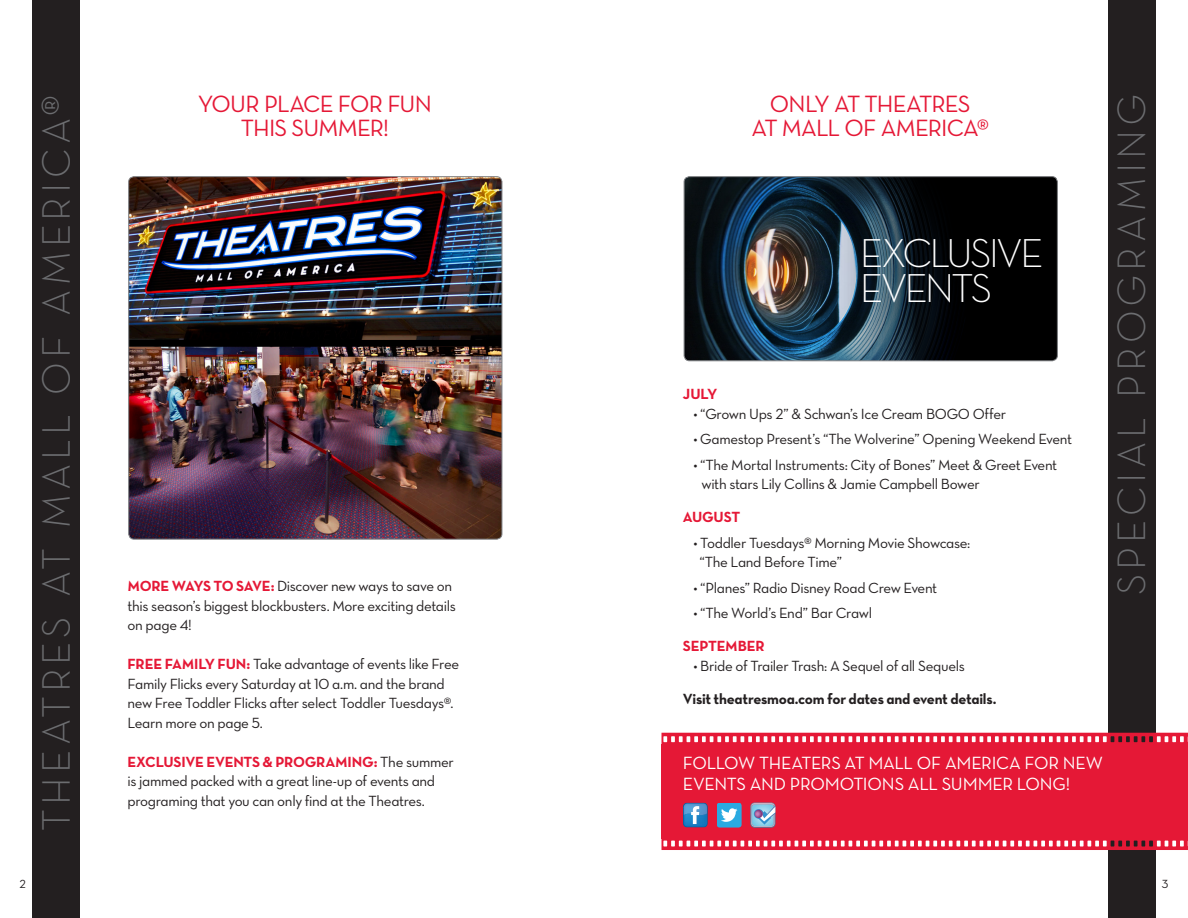
<style>
.page{position:relative;width:1188px;height:918px;background:#fff}
.page>*{position:absolute;margin:0;border:0;box-sizing:border-box;transform-origin:0 0}
.t1{font:41.1px "Neutra Text Light Alt";letter-spacing:-.07em;color:#fff}
.t2{font:40.35px "Neutra Text Light Alt";letter-spacing:.1em;color:#6c6d70}
.t3{font:24px "Neutra Text Book Alt";letter-spacing:-.035em;color:#e51836}
.t4{font:18px/21px "Neutra Text Book SC";letter-spacing:-.02em;color:#fff}
.t5{font:15px/19.5px "Neutra Text Book Alt";letter-spacing:-.025em;color:#231f20}
.t6{font:15px "Neutra Text Bold Alt";letter-spacing:-.02em;color:#231f20}
.t7{font:15px "Neutra Text Bold Alt";letter-spacing:-.015em;color:#e51836}
.t8{font:12px "Neutra Text Book Alt";color:#231f20}
.s1{font-family:"Neutra Text Bold Alt";color:#e51836}
</style>
<div class="page">
<img style="left:130px;top:177px;width:372px;height:362px">
<div style="left:128px;top:176px;width:374px;height:364px;border:1px solid #808285;border-radius:5px"></div>
<img style="left:684px;top:177px;width:373px;height:184px">
<div style="left:684px;top:176px;width:374px;height:185px;border:1px solid #808285;border-radius:5px"></div>
<div style="left:32px;top:0;width:48px;height:918px;background:#231f20"></div>
<div style="left:1108px;top:0;width:47px;height:918px;background:#231f20"></div>
<div style="left:662px;top:744px;width:526px;height:95px;background:#e51836"></div>
<svg style="left:662px;top:733px;width:526px;height:11px"></svg>
<svg style="left:662px;top:839px;width:526px;height:11px"></svg>
<svg style="left:717px;top:803px;width:25px;height:25px"></svg>
<svg style="left:683px;top:803px;width:25px;height:25px"></svg>
<svg style="left:750px;top:803px;width:26px;height:25px"></svg>
<p class="t3" style="left:198px;top:89px;width:236px">YOUR PLACE FOR FUN</p>
<p class="t3" style="left:241px;top:113px;width:150px">THIS SUMMER!</p>
<p class="t3" style="left:770px;top:89px;width:202px">ONLY AT THEATRES</p>
<p class="t3" style="left:751px;top:113px;width:239px">AT MALL OF AMERICA®</p>
<p class="t2" style="left:31px;top:831px;width:738px;rotate:-90deg">THEATRES AT MALL OF AMERICA®</p>
<p class="t2" style="left:1107px;top:595px;width:502px;rotate:-90deg">SPECIAL PROGRAMING</p>
<p class="t1" style="left:860px;top:228px;width:185px">EXCLUSIVE</p>
<p class="t1" style="left:860px;top:263px;width:134px">EVENTS</p>
<p class="t7" style="left:683px;top:385px;width:36px">JULY</p>
<p class="t5" style="left:693px;top:404px;width:314px">• “Grown Ups 2” &amp; Schwan’s Ice Cream BOGO Offer</p>
<p class="t5" style="left:693px;top:429px;width:380px">• Gamestop Present’s “The Wolverine” Opening Weekend Event</p>
<p class="t5" style="left:693px;top:455px;width:365px">• “The Mortal Instruments: City of Bones” Meet &amp; Greet Event</p>
<p class="t5" style="left:702px;top:474px;width:280px">with stars Lily Collins &amp; Jamie Campbell Bower</p>
<p class="t7" style="left:683px;top:508px;width:59px">AUGUST</p>
<p class="t5" style="left:693px;top:533px;width:279px">• Toddler Tuesdays® Morning Movie Showcase:</p>
<p class="t5" style="left:700px;top:552px;width:144px">“The Land Before Time”</p>
<p class="t5" style="left:693px;top:578px;width:245px">• “Planes” Radio Disney Road Crew Event</p>
<p class="t5" style="left:693px;top:603px;width:180px">• “The World’s End” Bar Crawl</p>
<p class="t7" style="left:683px;top:637px;width:83px">SEPTEMBER</p>
<p class="t5" style="left:693px;top:656px;width:273px">• Bride of Trailer Trash: A Sequel of all Sequels</p>
<p class="t6" style="left:683px;top:689px;width:315px">Visit theatresmoa.com for dates and event details.</p>
<p class="t5" style="left:128px;top:576px;width:330px"><span class="s1">MORE WAYS TO SAVE:</span> Discover new ways to save on this season’s biggest blockbusters. More exciting details on page 4!</p>
<p class="t5" style="left:128px;top:654px;width:333px"><span class="s1">FREE FAMILY FUN:</span> Take advantage of events like Free Family Flicks every Saturday at 10 a.m. and the brand new Free Toddler Flicks after select Toddler Tuesdays®.<br>Learn more on page 5.</p>
<p class="t5" style="left:128px;top:752px;width:328px"><span class="s1">EXCLUSIVE EVENTS &amp; PROGRAMING:</span> The summer is jammed packed with a great line-up of events and programing that you can only find at the Theatres.</p>
<p class="t4" style="left:683px;top:752px;width:422px">FOLLOW THEATERS AT MALL OF AMERICA FOR NEW<br>EVENTS AND PROMOTIONS ALL SUMMER LONG!</p>
<p class="t8" style="left:20px;top:877px;width:8px">2</p>
<p class="t8" style="left:1162px;top:877px;width:8px">3</p>
</div>
